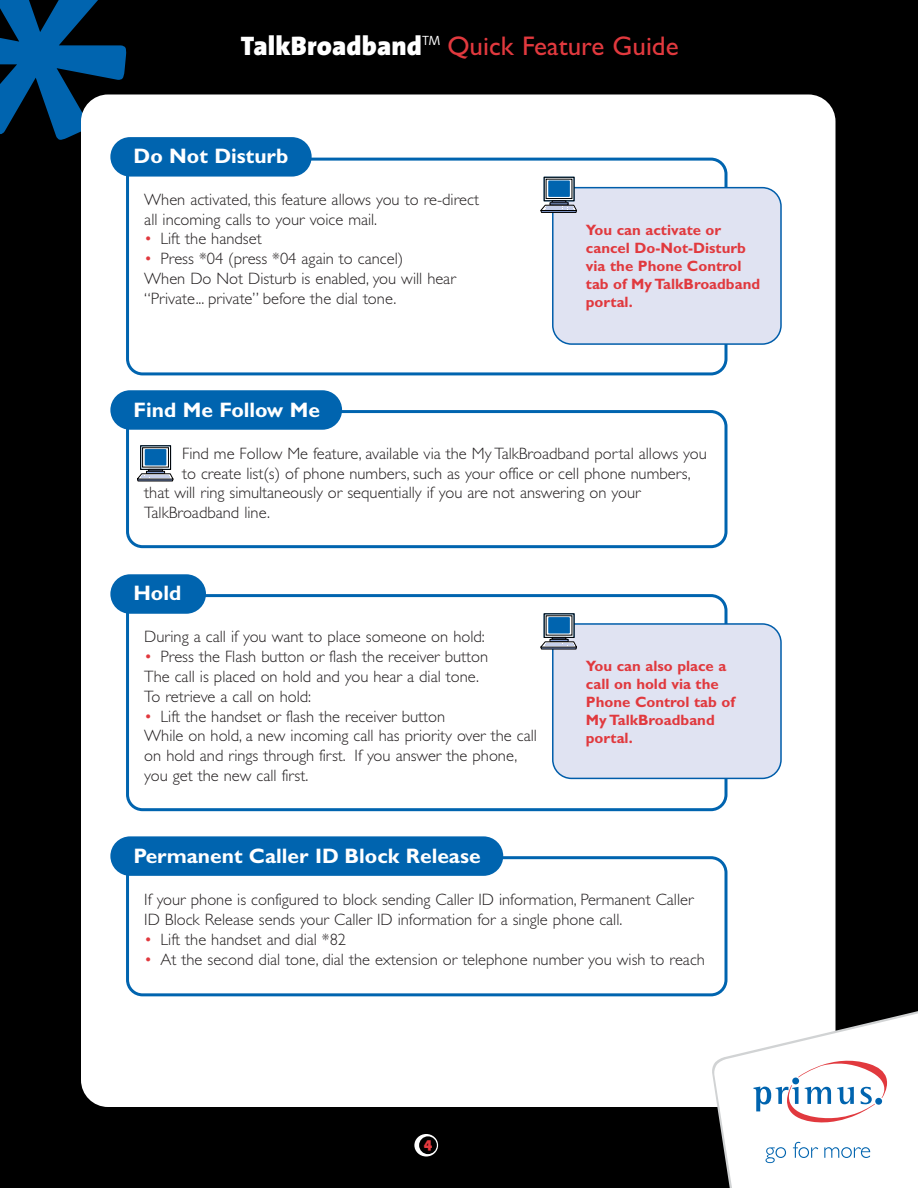
<style>
.page{position:relative;width:918px;height:1188px;background:#000}
.page>*{position:absolute;margin:0;border:0;box-sizing:border-box;transform-origin:0 0}
.t1{font:27px "Gill Sans";color:#e1393e}
.t2{font:700 21px "Gill Sans";color:#fff}
.t3{font:300 16.5px/19.8px "Gill Sans";color:#231f20}
.t4{font:700 15px/18px "Gill Sans";color:#e1393e}
.t5{font:900 15px "The Sans";color:#e1393e}
.s1{font-family:"The Sans";font-weight:900;color:#fff}
.s2{color:#e1393e}
</style>
<div class="page">
<svg style="left:0;top:0;width:126px;height:140px"></svg>
<div style="left:81px;top:94px;width:755px;height:1013px;background:#fff;border-radius:27px"></div>
<svg style="left:712px;top:1008px;width:206px;height:180px"></svg>
<svg style="left:126px;top:158px;width:602px;height:217px"></svg>
<div style="left:110px;top:137px;width:202px;height:40px;background:#0064af;border-radius:20px"></div>
<svg style="left:126px;top:410px;width:602px;height:138px"></svg>
<div style="left:110px;top:390px;width:232px;height:40px;background:#0064af;border-radius:20px"></div>
<svg style="left:126px;top:594px;width:602px;height:217px"></svg>
<div style="left:110px;top:574px;width:96px;height:40px;background:#0064af;border-radius:20px"></div>
<svg style="left:126px;top:856px;width:602px;height:140px"></svg>
<div style="left:110px;top:836px;width:393px;height:40px;background:#0064af;border-radius:20px"></div>
<svg style="left:414px;top:1134px;width:24px;height:22px"></svg>
<div style="left:419px;top:1136px;width:18px;height:18px;background:#000;border-radius:50%"></div>
<div style="left:544px;top:177px;width:30px;height:24px;border:1px solid #010000"></div>
<div style="left:548px;top:180px;width:22px;height:17px;background:#0064af"></div>
<svg style="left:541px;top:187px;width:241px;height:158px"></svg>
<div style="left:548px;top:617px;width:22px;height:17px;background:#0064af"></div>
<svg style="left:541px;top:623px;width:241px;height:156px"></svg>
<div style="left:141px;top:446px;width:30px;height:23px;background:#676767"></div>
<div style="left:140px;top:446px;width:31px;height:24px;border:1px solid #010000"></div>
<svg style="left:144px;top:450px;width:23px;height:15px"></svg>
<div style="left:142px;top:448px;width:27px;height:19px;border:1px solid #010000"></div>
<div style="left:145px;top:449px;width:21px;height:16px;background:#0064af"></div>
<svg style="left:137px;top:469px;width:36px;height:12px"></svg>
<h1 class="t1" style="left:241px;top:36px;width:439px"><span class="s1">TalkBroadband</span><sup>TM</sup> Quick Feature Guide</h1>
<p class="t2" style="left:133px;top:148px;width:156px">Do Not Disturb</p>
<p class="t3" style="left:144px;top:191px;width:336px">When activated, this feature allows you to re-direct all incoming calls to your voice mail.</p>
<p class="t3" style="left:144px;top:231px;width:119px"><span class="s2">•</span> Lift the handset</p>
<p class="t3" style="left:144px;top:251px;width:313px"><span class="s2">•</span> Press *04 (press *04 again to cancel)<br>When Do Not Disturb is enabled, you will hear “Private... private” before the dial tone.</p>
<p class="t4" style="left:586px;top:222px;width:176px">You can activate or cancel Do-Not-Disturb via the Phone Control tab of My TalkBroadband portal.</p>
<p class="t2" style="left:133px;top:402px;width:188px">Find Me Follow Me</p>
<p class="t3" style="left:182px;top:445px;width:526px">Find me Follow Me feature, available via the My TalkBroadband portal allows you</p>
<p class="t3" style="left:182px;top:465px;width:510px">to create list(s) of phone numbers, such as your office or cell phone numbers,</p>
<p class="t3" style="left:144px;top:485px;width:498px">that will ring simultaneously or sequentially if you are not answering on your</p>
<p class="t3" style="left:144px;top:505px;width:127px">TalkBroadband line.</p>
<p class="t2" style="left:133px;top:586px;width:49px">Hold</p>
<p class="t3" style="left:144px;top:629px;width:342px">During a call if you want to place someone on hold:</p>
<p class="t3" style="left:144px;top:649px;width:345px"><span class="s2">•</span> Press the Flash button or flash the receiver button<br>The call is placed on hold and you hear a dial tone.<br>To retrieve a call on hold:</p>
<p class="t3" style="left:144px;top:708px;width:394px"><span class="s2">•</span> Lift the handset or flash the receiver button<br>While on hold, a new incoming call has priority over the call on hold and rings through first. If you answer the phone, you get the new call first.</p>
<p class="t4" style="left:586px;top:659px;width:151px">You can also place a call on hold via the<br>Phone Control tab of<br>My TalkBroadband portal.</p>
<p class="t2" style="left:133px;top:849px;width:349px">Permanent Caller ID Block Release</p>
<p class="t3" style="left:144px;top:892px;width:551px">If your phone is configured to block sending Caller ID information, Permanent Caller<br>ID Block Release sends your Caller ID information for a single phone call.</p>
<p class="t3" style="left:144px;top:931px;width:203px"><span class="s2">•</span> Lift the handset and dial *82</p>
<p class="t3" style="left:144px;top:951px;width:562px"><span class="s2">•</span> At the second dial tone, dial the extension or telephone number you wish to reach</p>
<p class="t5" style="left:424px;top:1137px;width:10px">4</p>
</div>
